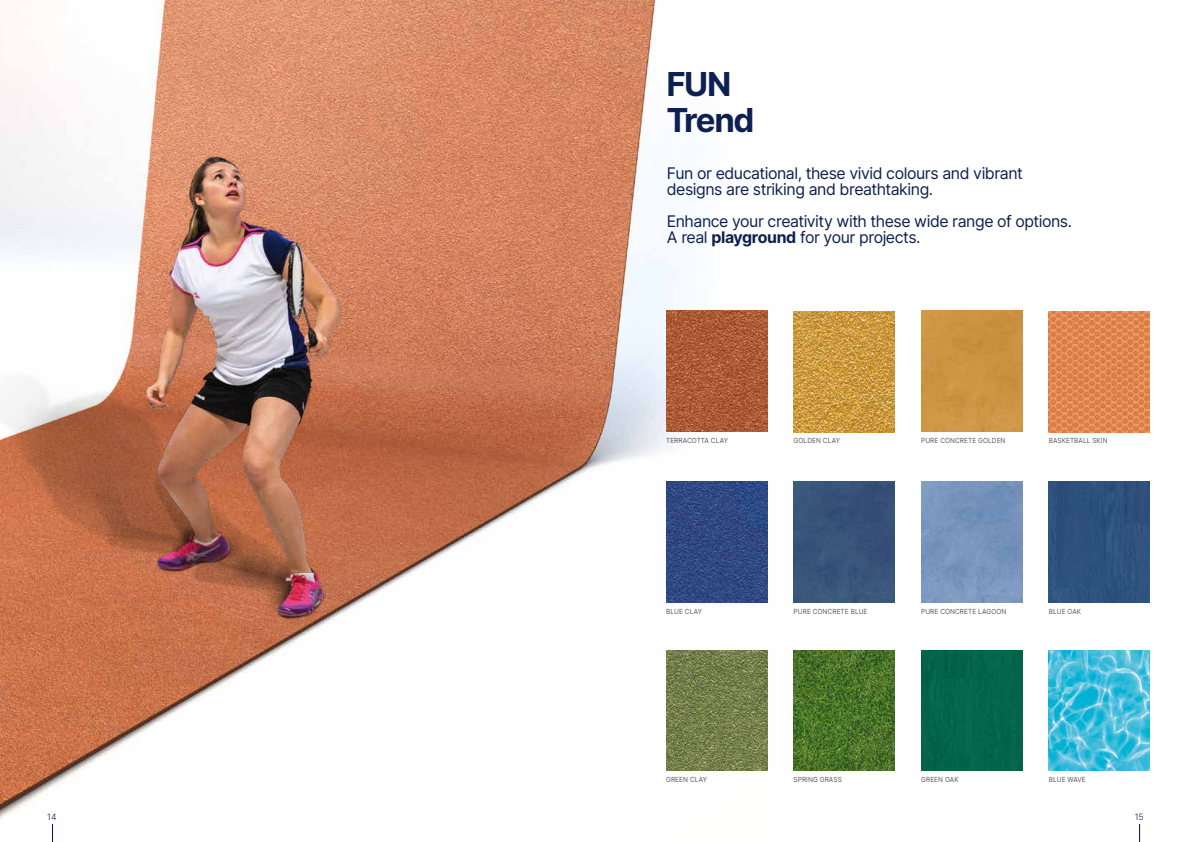
<style>
.page{position:relative;width:1191px;height:842px;background:#fff}
.page>*{position:absolute;margin:0;border:0;box-sizing:border-box;transform-origin:0 0}
.t1{font:700 33px/36px "Inter";letter-spacing:-.045em;color:#0e2050}
.t2{font:16px/16px "Inter";letter-spacing:-.03em;color:#0e2050}
.t3{font:300 8.7px "Inter";color:#0e2050}
.t4{font:7px "Inter";letter-spacing:.01em;color:#575756;scale:.93 1}
.s1{font-weight:700}
</style>
<div class="page">
<img style="left:0;top:0;width:840px;height:842px">
<img style="left:0;top:63px;width:441px;height:702px">
<svg style="left:52px;top:824px;width:1px;height:18px"></svg>
<svg style="left:1139px;top:824px;width:1px;height:18px"></svg>
<img style="left:666px;top:481px;width:101px;height:121px">
<img style="left:921px;top:481px;width:101px;height:121px">
<img style="left:793px;top:311px;width:101px;height:121px">
<img style="left:1048px;top:311px;width:101px;height:121px">
<div style="left:793px;top:481px;width:101px;height:121px;background:#385379"></div>
<div style="left:1048px;top:481px;width:101px;height:121px;background:#2d517d"></div>
<img style="left:793px;top:650px;width:101px;height:121px">
<img style="left:1048px;top:650px;width:101px;height:121px">
<img style="left:666px;top:311px;width:101px;height:121px">
<div style="left:921px;top:311px;width:101px;height:121px;background:#cc9342"></div>
<img style="left:666px;top:650px;width:101px;height:121px">
<div style="left:921px;top:650px;width:101px;height:121px;background:#03664a"></div>
<h1 class="t1" style="left:666px;top:65px;width:90px">FUN<br>Trend</h1>
<p class="t2" style="left:667px;top:165px;width:357px">Fun or educational, these vivid colours and vibrant designs are striking and breathtaking.</p>
<p class="t2" style="left:667px;top:213px;width:407px">Enhance your creativity with these wide range of options.<br>A real <span class="s1">playground</span> for your projects.</p>
<p class="t4" style="left:666px;top:436px;width:68px">TERRACOTTA CLAY</p>
<p class="t4" style="left:793px;top:436px;width:51px">GOLDEN CLAY</p>
<p class="t4" style="left:921px;top:436px;width:92px">PURE CONCRETE GOLDEN</p>
<p class="t4" style="left:1048px;top:436px;width:65px">BASKETBALL SKIN</p>
<p class="t4" style="left:666px;top:606px;width:40px">BLUE CLAY</p>
<p class="t4" style="left:793px;top:606px;width:81px">PURE CONCRETE BLUE</p>
<p class="t4" style="left:921px;top:606px;width:93px">PURE CONCRETE LAGOON</p>
<p class="t4" style="left:1048px;top:606px;width:36px">BLUE OAK</p>
<p class="t4" style="left:666px;top:774px;width:46px">GREEN CLAY</p>
<p class="t4" style="left:793px;top:774px;width:53px">SPRING GRASS</p>
<p class="t4" style="left:921px;top:774px;width:42px">GREEN OAK</p>
<p class="t4" style="left:1048px;top:774px;width:41px">BLUE WAVE</p>
<p class="t3" style="left:47px;top:810px;width:11px">14</p>
<p class="t3" style="left:1134px;top:810px;width:11px">15</p>
</div>
